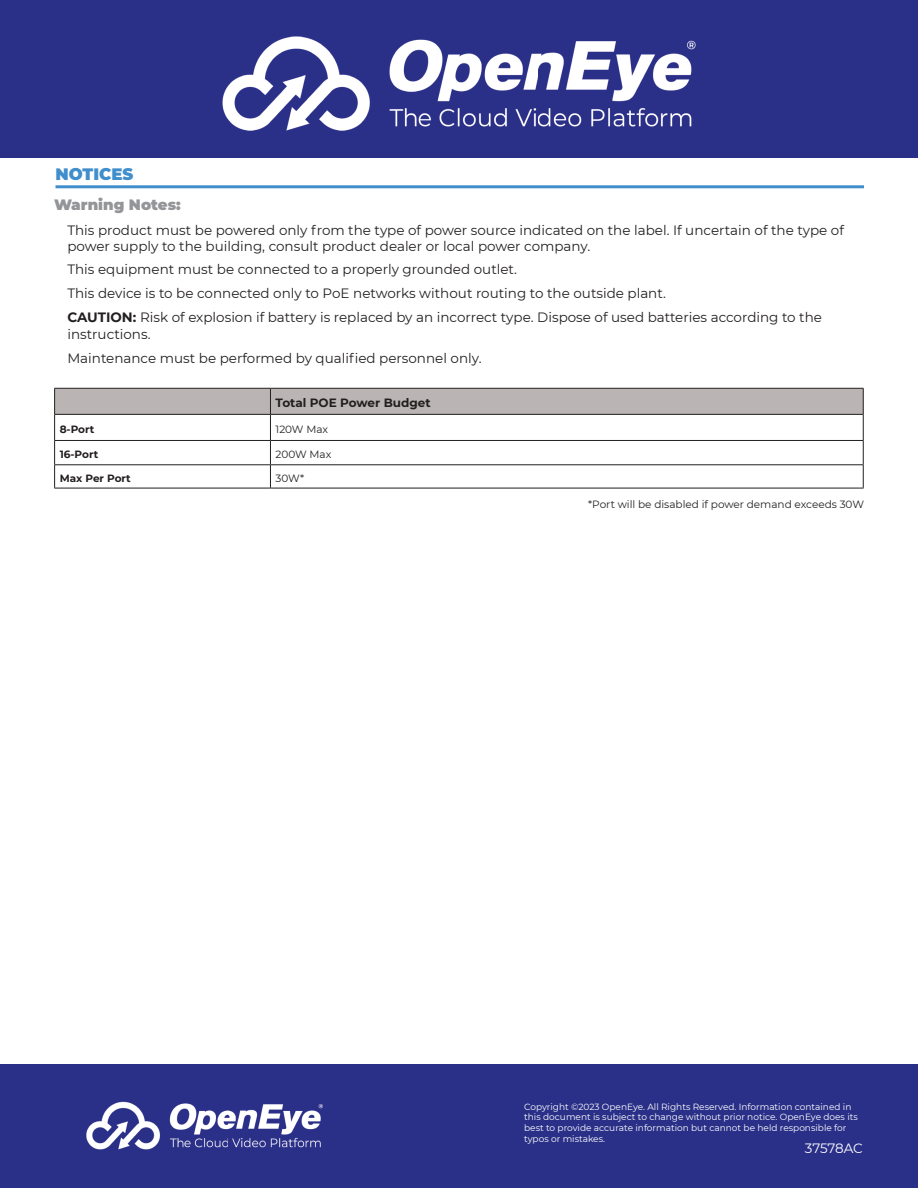
<style>
.page{position:relative;width:918px;height:1188px;background:#fff}
.page>*{position:absolute;margin:0;border:0;box-sizing:border-box;transform-origin:0 0}
.t1{font:900 16.5px "Montserrat";color:#418ecc}
.t2{font:900 15px "Montserrat";color:#939598}
.t3{font:13.5px/24.3px "Montserrat";color:#231f20}
.t4{font:13.5px "Montserrat";letter-spacing:-.015em;color:#fff}
.t5{font:700 12px "Montserrat";color:#231f20}
.t6{font:10.5px "Montserrat";color:#231f20}
.t7{font:700 10.5px "Montserrat";color:#231f20}
.t8{font:9px/10.8px "Montserrat";color:#fff}
.s1{font-weight:700}
</style>
<div class="page">
<div style="left:0;top:0;width:918px;height:157px;background:#2a3088"></div>
<img style="left:222px;top:36px;width:317px;height:95px">
<img style="left:539px;top:40px;width:157px;height:87px">
<hr style="left:56px;top:185px;width:808px;height:3px;background:#418ecc">
<div style="left:0;top:1065px;width:918px;height:123px;background:#2a3088"></div>
<svg style="left:54px;top:388px;width:810px;height:100px"></svg>
<hr style="left:54px;top:488px;width:216px;height:1px;background:#231f20">
<hr style="left:270px;top:488px;width:594px;height:1px;background:#231f20">
<img style="left:86px;top:1101px;width:142px;height:49px">
<img style="left:228px;top:1104px;width:95px;height:44px">
<p class="t1" style="left:56px;top:162px;width:79px">NOTICES</p>
<p class="t2" style="left:54px;top:193px;width:128px">Warning Notes:</p>
<p class="t3" style="left:67px;top:221px;width:778px;line-height:16.2px">This product must be powered only from the type of power source indicated on the label. If uncertain of the type of power supply to the building, consult product dealer or local power company.</p>
<p class="t3" style="left:67px;top:256px;width:756px">This equipment must be connected to a properly grounded outlet.<br>This device is to be connected only to PoE networks without routing to the outside plant.<br><span class="s1">CAUTION:</span> Risk of explosion if battery is replaced by an incorrect type. Dispose of used batteries according to the</p>
<p class="t3" style="left:67px;top:321px;width:416px">instructions.<br>Maintenance must be performed by qualified personnel only.</p>
<p class="t5" style="left:276px;top:394px;width:157px">Total POE Power Budget</p>
<p class="t7" style="left:60px;top:421px;width:36px">8-Port</p>
<p class="t6" style="left:276px;top:422px;width:54px">120W Max</p>
<p class="t7" style="left:60px;top:446px;width:40px">16-Port</p>
<p class="t6" style="left:276px;top:447px;width:57px">200W Max</p>
<p class="t7" style="left:60px;top:470px;width:73px">Max Per Port</p>
<p class="t6" style="left:276px;top:471px;width:30px">30W*</p>
<p class="t6" style="left:588px;top:497px;width:277px">*Port will be disabled if power demand exceeds 30W</p>
<p class="t8" style="left:524px;top:1101px;width:335px">Copyright ©2023 OpenEye. All Rights Reserved. Information contained in this document is subject to change without prior notice. OpenEye does its best to provide accurate information but cannot be held responsible for typos or mistakes.</p>
<p class="t4" style="left:805px;top:1139px;width:60px">37578AC</p>
</div>
